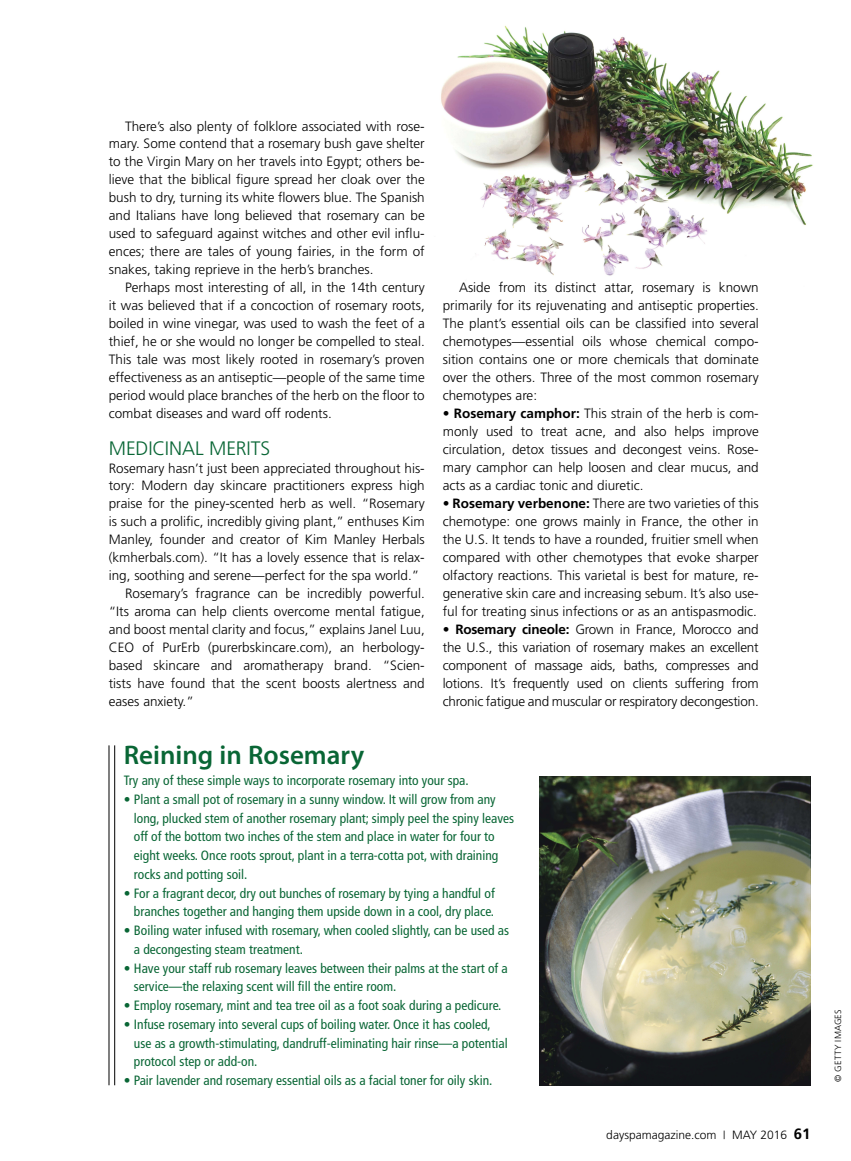
<style>
.page{position:relative;width:851px;height:1161px;background:#fff}
.page>*{position:absolute;margin:0;border:0;box-sizing:border-box;transform-origin:0 0}
.t1{font:600 27px "Myriad Pro";color:#096635}
.t2{font:300 19.5px "Frutiger";color:#096635}
.t3{font:300 13.5px/18px "Frutiger";color:#000;text-align:justify}
.t4{font:condensed 13.5px/18.8px "Frutiger";color:#096635}
.t5{font:300 12px "Frutiger";color:#000}
.t6{font:300 9px "Frutiger";letter-spacing:.03em;color:#000}
.s1{font-weight:700}
.s2{font-weight:700;font-size:15px}
</style>
<div class="page">
<img style="left:441px;top:25px;width:372px;height:251px">
<hr style="left:109px;top:745px;width:1px;height:340px;background:#000">
<hr style="left:114px;top:745px;width:1px;height:340px;background:#000">
<img style="left:539px;top:776px;width:271px;height:309px">
<p class="t3" style="left:125px;top:118px;width:301px">There’s also plenty of folklore associated with rose-</p>
<p class="t3" style="left:109px;top:136px;width:317px">mary. Some contend that a rosemary bush gave shelter</p>
<p class="t3" style="left:109px;top:154px;width:317px">to the Virgin Mary on her travels into Egypt; others be-</p>
<p class="t3" style="left:109px;top:172px;width:317px">lieve that the biblical figure spread her cloak over the</p>
<p class="t3" style="left:109px;top:190px;width:317px">bush to dry, turning its white flowers blue. The Spanish</p>
<p class="t3" style="left:109px;top:208px;width:317px">and Italians have long believed that rosemary can be</p>
<p class="t3" style="left:109px;top:226px;width:317px">used to safeguard against witches and other evil influ-</p>
<p class="t3" style="left:109px;top:244px;width:317px">ences; there are tales of young fairies, in the form of</p>
<p class="t3" style="left:109px;top:262px;width:266px">snakes, taking reprieve in the herb’s branches.</p>
<p class="t3" style="left:125px;top:280px;width:301px">Perhaps most interesting of all, in the 14th century</p>
<p class="t3" style="left:109px;top:298px;width:317px">it was believed that if a concoction of rosemary roots,</p>
<p class="t3" style="left:109px;top:316px;width:317px">boiled in wine vinegar, was used to wash the feet of a</p>
<p class="t3" style="left:109px;top:334px;width:317px">thief, he or she would no longer be compelled to steal.</p>
<p class="t3" style="left:109px;top:352px;width:317px">This tale was most likely rooted in rosemary’s proven</p>
<p class="t3" style="left:109px;top:370px;width:317px">effectiveness as an antiseptic—people of the same time</p>
<p class="t3" style="left:109px;top:388px;width:317px">period would place branches of the herb on the floor to</p>
<p class="t3" style="left:109px;top:406px;width:224px">combat diseases and ward off rodents.</p>
<p class="t2" style="left:109px;top:440px;width:163px">MEDICINAL MERITS</p>
<p class="t3" style="left:109px;top:460px;width:317px">Rosemary hasn’t just been appreciated throughout his-</p>
<p class="t3" style="left:109px;top:478px;width:317px">tory: Modern day skincare practitioners express high</p>
<p class="t3" style="left:109px;top:496px;width:317px">praise for the piney-scented herb as well. “Rosemary</p>
<p class="t3" style="left:109px;top:514px;width:317px">is such a prolific, incredibly giving plant,” enthuses Kim</p>
<p class="t3" style="left:109px;top:532px;width:317px">Manley, founder and creator of Kim Manley Herbals</p>
<p class="t3" style="left:109px;top:550px;width:317px">(kmherbals.com). “It has a lovely essence that is relax-</p>
<p class="t3" style="left:109px;top:568px;width:312px">ing, soothing and serene—perfect for the spa world.”</p>
<p class="t3" style="left:125px;top:586px;width:301px">Rosemary’s fragrance can be incredibly powerful.</p>
<p class="t3" style="left:109px;top:604px;width:317px">“Its aroma can help clients overcome mental fatigue,</p>
<p class="t3" style="left:109px;top:622px;width:317px">and boost mental clarity and focus,” explains Janel Luu,</p>
<p class="t3" style="left:109px;top:640px;width:317px">CEO of PurErb (purerbskincare.com), an herbology-</p>
<p class="t3" style="left:109px;top:658px;width:317px">based skincare and aromatherapy brand. “Scien-</p>
<p class="t3" style="left:109px;top:676px;width:317px">tists have found that the scent boosts alertness and</p>
<p class="t3" style="left:109px;top:694px;width:87px">eases anxiety.”</p>
<p class="t3" style="left:443px;top:280px;width:317px;text-indent:16px">Aside from its distinct attar, rosemary is known primarily for its rejuvenating and antiseptic properties.<br>The plant’s essential oils can be classified into several chemotypes—essential oils whose chemical compo&shy;sition contains one or more chemicals that dominate over the others. Three of the most common rosemary chemotypes are:</p>
<p class="t3" style="left:443px;top:406px;width:317px">• <span class="s1">Rosemary camphor:</span> This strain of the herb is com&shy;monly used to treat acne, and also helps improve circulation, detox tissues and decongest veins. Rose&shy;mary camphor can help loosen and clear mucus, and acts as a cardiac tonic and diuretic.</p>
<p class="t3" style="left:443px;top:496px;width:317px">• <span class="s1">Rosemary verbenone:</span> There are two varieties of this chemotype: one grows mainly in France, the other in the U.S. It tends to have a rounded, fruitier smell when compared with other chemotypes that evoke sharper olfactory reactions. This varietal is best for mature, re&shy;generative skin care and increasing sebum. It’s also use&shy;ful for treating sinus infections or as an antispasmodic.</p>
<p class="t3" style="left:443px;top:622px;width:317px">• <span class="s1">Rosemary cineole:</span> Grown in France, Morocco and the U.S., this variation of rosemary makes an excellent component of massage aids, baths, compresses and lotions. It’s frequently used on clients suffering from chronic fatigue and muscular or respiratory decongestion.</p>
<p class="t1" style="left:124px;top:745px;width:242px">Reining in Rosemary</p>
<p class="t4" style="left:124px;top:772px;width:346px">Try any of these simple ways to incorporate rosemary into your spa.</p>
<p class="t4" style="left:134px;top:791px;width:381px;text-indent:-10px">• Plant a small pot of rosemary in a sunny window. It will grow from any long, plucked stem of another rosemary plant; simply peel the spiny leaves off of the bottom two inches of the stem and place in water for four to eight weeks. Once roots sprout, plant in a terra-cotta pot, with draining rocks and potting soil.</p>
<p class="t4" style="left:124px;top:885px;width:372px;text-align:right">• For a fragrant decor, dry out bunches of rosemary by tying a handful of branches together and hanging them upside down in a cool, dry place.</p>
<p class="t4" style="left:134px;top:922px;width:377px;text-indent:-10px">• Boiling water infused with rosemary, when cooled slightly, can be used as a decongesting steam treatment.</p>
<p class="t4" style="left:134px;top:960px;width:375px;text-indent:-10px">• Have your staff rub rosemary leaves between their palms at the start of a service—the relaxing scent will fill the entire room.</p>
<p class="t4" style="left:124px;top:997px;width:379px">• Employ rosemary, mint and tea tree oil as a foot soak during a pedicure.</p>
<p class="t4" style="left:134px;top:1016px;width:375px;text-indent:-10px">• Infuse rosemary into several cups of boiling water. Once it has cooled, use as a growth-stimulating, dandruff-eliminating hair rinse—a potential protocol step or add-on.</p>
<p class="t4" style="left:124px;top:1072px;width:370px">• Pair lavender and rosemary essential oils as a facial toner for oily skin.</p>
<p class="t5" style="left:606px;top:1130px;width:206px">dayspamagazine.com <sup>|</sup> MAY 2016 <span class="s2">61</span></p>
<p class="t6" style="left:834px;top:1082px;width:74px;rotate:-90deg">© GETTY IMAGES</p>
</div>
